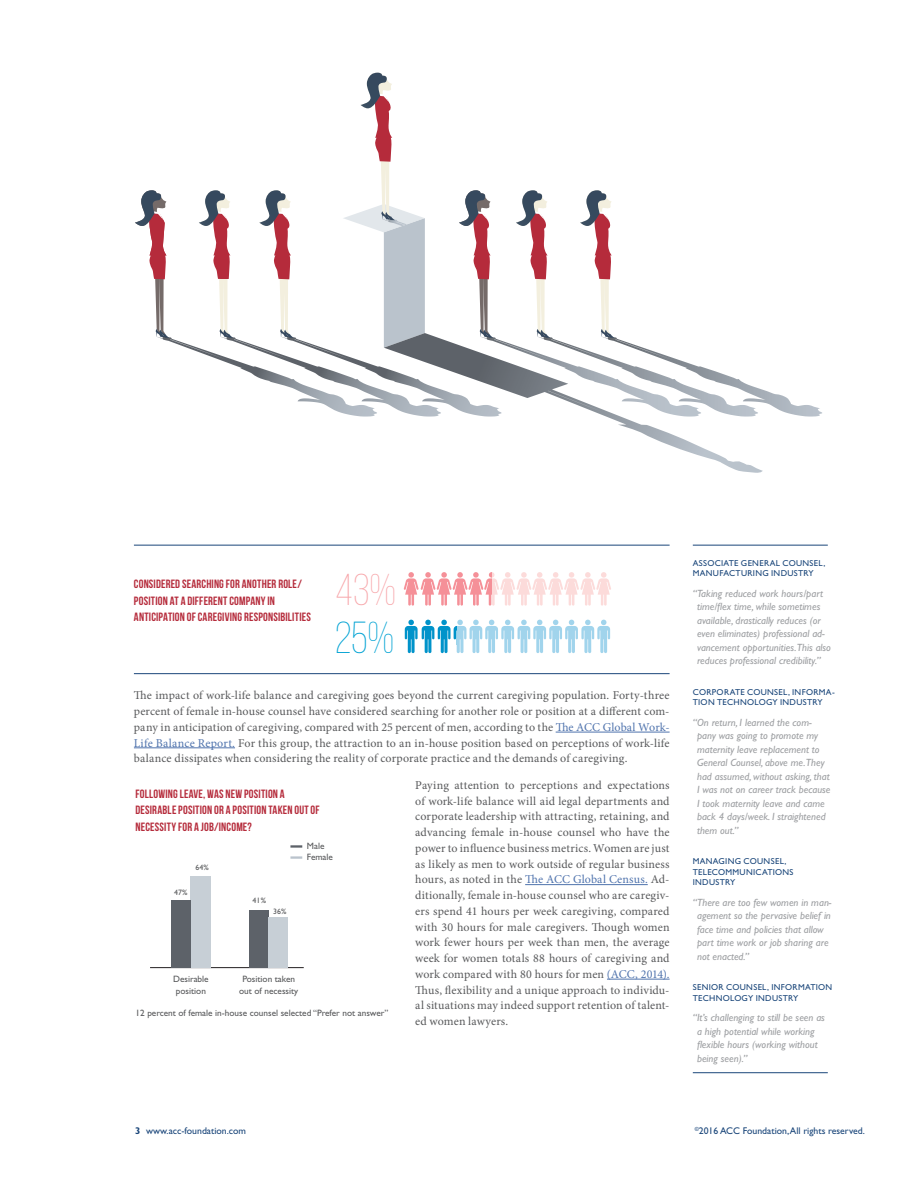
<style>
.page{position:relative;width:918px;height:1188px;background:#fff}
.page>*{position:absolute;margin:0;border:0;box-sizing:border-box;transform-origin:0 0}
.t1{font:300 44.7px "Bebas Neue";color:#00a2d3}
.t2{font:300 44.55px "Bebas Neue";color:#f7a5a9}
.t3{font:12px/15.8px "Minion Pro";letter-spacing:.01em;color:#58595b;text-align:justify}
.t4{font:700 12px/16.5px "Bebas Neue";letter-spacing:.015em;color:#b52b3b}
.t5{font:italic 10.5px/13.5px "Gill Sans Std";color:#9d9fa2}
.t6{font:9.75px "Gill Sans Std";color:#1a467a}
.t7{font:9.3px/11.1px "Gill Sans Std";color:#58595b}
.t8{font:8.7px/10.5px "Gill Sans Std";letter-spacing:.035em;color:#1a467a}
.t9{font:7.8px "Gill Sans Std";letter-spacing:.01em;color:#58595b}
.t10{font:5.7px "Gill Sans Std";color:#1a467a}
.s1{color:#4f73ad}
.s2{font-weight:700}
</style>
<div class="page">
<svg style="left:608px;top:417px;width:155px;height:56px"></svg>
<svg style="left:135px;top:72px;width:687px;height:345px"></svg>
<hr style="left:556px;top:732px;width:114px;height:1px;background:#4f73ad">
<hr style="left:134px;top:748px;width:101px;height:1px;background:#4f73ad">
<hr style="left:525px;top:884px;width:123px;height:1px;background:#4f73ad">
<hr style="left:607px;top:979px;width:63px;height:1px;background:#4f73ad">
<hr style="left:150px;top:967px;width:154px;height:1px;background:#231f20">
<div style="left:249px;top:910px;width:20px;height:58px;background:#5d6269"></div>
<div style="left:190px;top:876px;width:21px;height:92px;background:#c7cfd6"></div>
<div style="left:269px;top:917px;width:19px;height:51px;background:#c7cfd6"></div>
<div style="left:172px;top:901px;width:19px;height:67px;background:#5d6269"></div>
<svg style="left:290px;top:845px;width:12px;height:3px"></svg>
<svg style="left:290px;top:856px;width:12px;height:3px"></svg>
<hr style="left:693px;top:545px;width:135px;height:1px;background:#1a467a">
<hr style="left:693px;top:1072px;width:135px;height:1px;background:#1a467a">
<hr style="left:134px;top:673px;width:536px;height:1px;background:#1a467a">
<hr style="left:134px;top:545px;width:536px;height:1px;background:#1a467a">
<svg style="left:404px;top:572px;width:207px;height:34px"></svg>
<svg style="left:405px;top:620px;width:205px;height:33px"></svg>
<p class="t4" style="left:134px;top:576px;width:178px">CONSIDERED SEARCHING FOR ANOTHER ROLE/<br>POSITION AT A DIFFERENT COMPANY IN<br>ANTICIPATION OF CAREGIVING RESPONSIBILITIES</p>
<h2 class="t2" style="left:335px;top:566px;width:62px">43%</h2>
<h1 class="t1" style="left:335px;top:614px;width:60px">25%</h1>
<p class="t3" style="left:134px;top:688px;width:537px">The impact of work-life balance and caregiving goes beyond the current caregiving population. Forty-three percent of female in-house counsel have considered searching for another role or position at a different com&shy;pany in anticipation of caregiving, compared with 25 percent of men, according to the <span class="s1">The ACC Global Work-Life Balance Report.</span> For this group, the attraction to an in-house position based on perceptions of work-life balance dissipates when considering the reality of corporate practice and the demands of caregiving.</p>
<p class="t3" style="left:415px;top:777px;width:256px">Paying attention to perceptions and expectations of work-life balance will aid legal departments and corporate leadership with attracting, retaining, and advancing female in-house counsel who have the power to influence business metrics. Women are just as likely as men to work outside of regular business hours, as noted in the <span class="s1">The ACC Global Census.</span> Ad&shy;ditionally, female in-house counsel who are caregiv&shy;ers spend 41 hours per week caregiving, compared with 30 hours for male caregivers. Though women work fewer hours per week than men, the average week for women totals 88 hours of caregiving and work compared with 80 hours for men <span class="s1">(ACC, 2014).<br></span>Thus, flexibility and a unique approach to individu&shy;al situations may indeed support retention of talent&shy;ed women lawyers.</p>
<p class="t4" style="left:136px;top:785px;width:186px">FOLLOWING LEAVE, WAS NEW POSITION A<br>DESIRABLE POSITION OR A POSITION TAKEN OUT OF<br>NECESSITY FOR A JOB/INCOME?</p>
<p class="t7" style="left:307px;top:841px;width:28px">Male<br>Female</p>
<p class="t9" style="left:195px;top:863px;width:15px">64%</p>
<p class="t9" style="left:174px;top:888px;width:15px">47%</p>
<p class="t9" style="left:253px;top:896px;width:15px">41%</p>
<p class="t9" style="left:273px;top:907px;width:15px">36%</p>
<p class="t7" style="left:173px;top:974px;width:37px">Desirable position</p>
<p class="t7" style="left:239px;top:974px;width:61px;text-align:center">Position taken out of necessity</p>
<p class="t7" style="left:136px;top:1008px;width:254px">12 percent of female in-house counsel selected “Prefer not answer”</p>
<p class="t8" style="left:693px;top:558px;width:134px">ASSOCIATE GENERAL COUNSEL,<br>MANUFACTURING INDUSTRY</p>
<p class="t5" style="left:697px;top:586px;width:135px;text-indent:-4px">“Taking reduced work hours/part time/flex time, while sometimes available, drastically reduces (or even eliminates) professional ad&shy;vancement opportunities.This also reduces professional credibility.”</p>
<p class="t8" style="left:693px;top:687px;width:144px">CORPORATE COUNSEL, INFORMA-<br>TION TECHNOLOGY INDUSTRY</p>
<p class="t5" style="left:697px;top:715px;width:135px;text-indent:-4px">“On return, I learned the com&shy;pany was going to promote my maternity leave replacement to<br>General Counsel, above me.They had assumed, without asking, that<br>I was not on career track because<br>I took maternity leave and came back 4 days/week. I straightened them out.”</p>
<p class="t8" style="left:693px;top:856px;width:102px">MANAGING COUNSEL,<br>TELECOMMUNICATIONS<br>INDUSTRY</p>
<p class="t5" style="left:697px;top:895px;width:136px;text-indent:-4px">“There are too few women in man&shy;agement so the pervasive belief in face time and policies that allow part time work or job sharing are not enacted.”</p>
<p class="t8" style="left:693px;top:982px;width:141px">SENIOR COUNSEL, INFORMATION<br>TECHNOLOGY INDUSTRY</p>
<p class="t5" style="left:697px;top:1011px;width:129px;text-indent:-4px">“It’s challenging to still be seen as a high potential while working flexible hours (working without being seen).”</p>
<p class="t6" style="left:135px;top:1125px;width:113px"><span class="s2">3</span> www.acc-foundation.com</p>
<p class="t6" style="left:699px;top:1125px;width:168px">2016 ACC Foundation, All rights reserved.</p>
<p class="t10" style="left:695px;top:1126px;width:6px">©</p>
</div>
